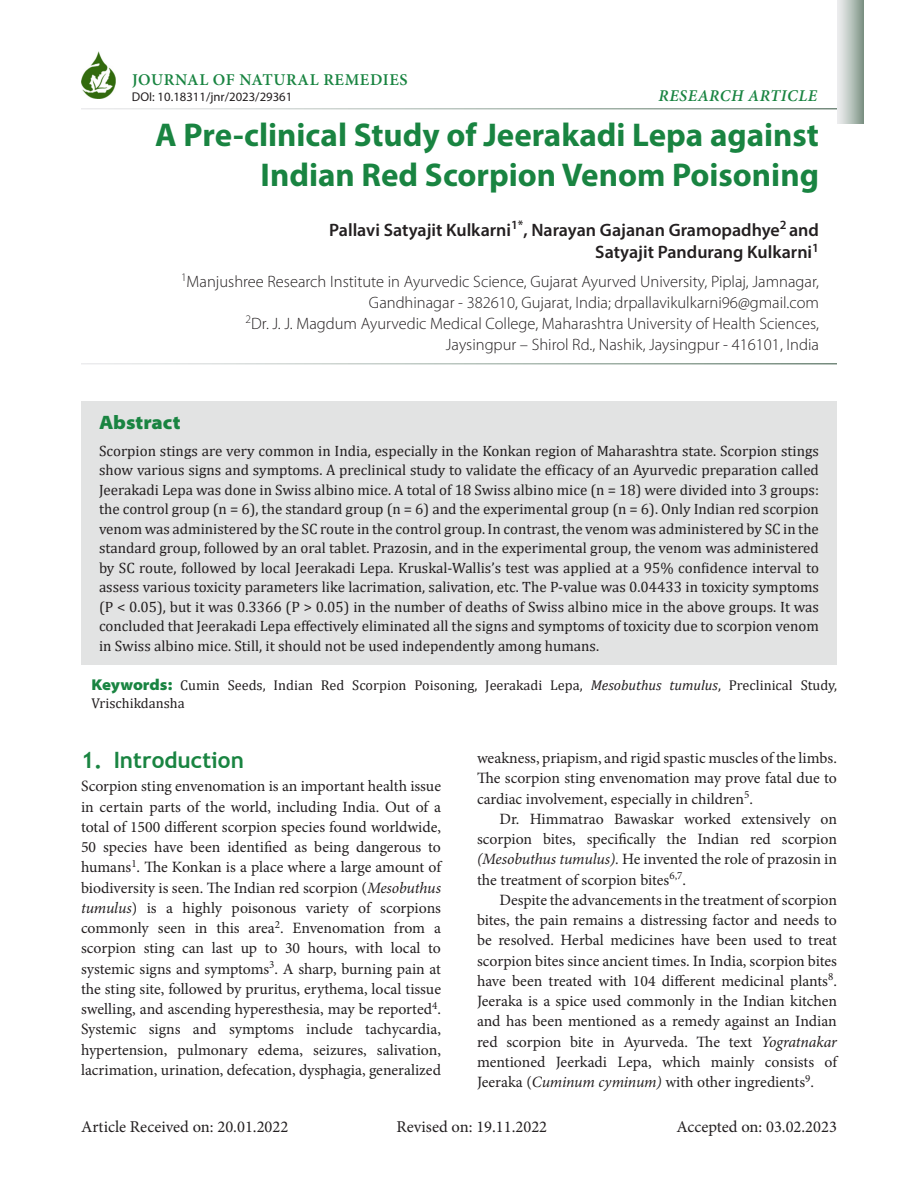
<style>
.page{position:relative;width:918px;height:1188px;background:#fff}
.page>*{position:absolute;margin:0;border:0;box-sizing:border-box;transform-origin:0 0}
.Chapter_Name{font:700 33px/40.5px "Myriad Pro";color:#198441;text-align:right}
.Keyword{font:700 22.5px "Trebuchet MS";color:#198441}
.Abstract-head{font:900 semi-expanded 19.5px "Myriad Pro";color:#198441}
.Author_Name{font:600 18px/22.5px "Myriad Pro";color:#231f20;text-align:right}
.Affiliation{font:300 16.5px/21px "Myriad Pro";color:#231f20;text-align:right}
.Body_Text_1st_para{font:16.5px "Minion Pro";color:#231f20}
.Jrnl_Name{font:600 16.5px "Minion Pro";letter-spacing:.035em;color:#198441}
.Jrnl_Name-2{font:italic 600 16.5px "Minion Pro";letter-spacing:.035em;color:#198441}
.Text{font:15.75px/20.2px "Minion Pro";color:#231f20;text-align:justify}
.Text_Ind{font:15.75px/20.2px "Minion Pro";color:#231f20;text-align:justify}
.Abstract-text{font:15px/19.5px "Cambria";color:#231f20;text-align:justify}
.Keyword-2{font:14.25px/18.8px "Cambria";color:#231f20}
.t1{font:12.75px "Myriad Pro";color:#231f20}
.s1{font-family:"Myriad Pro";font-weight:900;font-stretch:semi-expanded;font-size:15.75px;color:#198441}
.s2{font-style:italic}
</style>
<div class="page">
<svg style="left:837px;top:0;width:27px;height:123px;background:#b8c3bd"></svg>
<img style="left:81px;top:52px;width:35px;height:46px">
<div style="left:81px;top:401px;width:756px;height:263px;background:#e2e3e3"></div>
<p class="Jrnl_Name" style="left:132px;top:68px;width:277px">JOURNAL OF NATURAL REMEDIES</p>
<p class="t1" style="left:132px;top:89px;width:162px">DOI: 10.18311/jnr/2023/29361</p>
<p class="Jrnl_Name-2" style="left:659px;top:84px;width:160px">RESEARCH ARTICLE</p>
<p class="Chapter_Name" style="left:155px;top:113px;width:665px">A Pre-clinical Study of Jeerakadi Lepa against<br>Indian Red Scorpion Venom Poisoning</p>
<p class="Author_Name" style="left:329px;top:218px;width:491px">Pallavi Satyajit Kulkarni<sup>1*</sup>, Narayan Gajanan Gramopadhye<sup>2</sup> and<br>Satyajit Pandurang Kulkarni<sup>1</sup></p>
<p class="Affiliation" style="left:181px;top:270px;width:639px"><sup>1</sup>Manjushree Research Institute in Ayurvedic Science, Gujarat Ayurved University, Piplaj, Jamnagar, Gandhinagar - 382610, Gujarat, India; drpallavikulkarni96@gmail.com<br><sup>2</sup>Dr. J. J. Magdum Ayurvedic Medical College, Maharashtra University of Health Sciences, Jaysingpur – Shirol Rd., Nashik, Jaysingpur - 416101, India</p>
<p class="Abstract-head" style="left:99px;top:409px;width:83px">Abstract</p>
<p class="Abstract-text" style="left:99px;top:441px;width:722px">Scorpion stings are very common in India, especially in the Konkan region of Maharashtra state. Scorpion stings show various signs and symptoms. A preclinical study to validate the efficacy of an Ayurvedic preparation called Jeerakadi Lepa was done in Swiss albino mice. A total of 18 Swiss albino mice (n = 18) were divided into 3 groups: the control group (n = 6), the standard group (n = 6) and the experimental group (n = 6). Only Indian red scorpion venom was administered by the SC route in the control group. In contrast, the venom was administered by SC in the standard group, followed by an oral tablet. Prazosin, and in the experimental group, the venom was administered by SC route, followed by local Jeerakadi Lepa. Kruskal-Wallis’s test was applied at a 95% confidence interval to assess various toxicity parameters like lacrimation, salivation, etc. The P-value was 0.04433 in toxicity symptoms (P &lt; 0.05), but it was 0.3366 (P &gt; 0.05) in the number of deaths of Swiss albino mice in the above groups. It was concluded that Jeerakadi Lepa effectively eliminated all the signs and symptoms of toxicity due to scorpion venom in Swiss albino mice. Still, it should not be used independently among humans.</p>
<p class="Keyword-2" style="left:92px;top:675px;width:747px"><span class="s1">Keywords:</span> Cumin Seeds, Indian Red Scorpion Poisoning, Jeerakadi Lepa, <span class="s2">Mesobuthus tumulus</span>, Preclinical Study,<br>Vrischikdansha</p>
<p class="Keyword" style="left:81px;top:746px;width:164px">1. Introduction</p>
<p class="Text" style="left:81px;top:776px;width:362px">Scorpion sting envenomation is an important health issue in certain parts of the world, including India. Out of a total of 1500 different scorpion species found worldwide, 50 species have been identified as being dangerous to humans<sup>1</sup>. The Konkan is a place where a large amount of biodiversity is seen. The Indian red scorpion (<span class="s2">Mesobuthus tumulus</span>) is a highly poisonous variety of scorpions commonly seen in this area<sup>2</sup>. Envenomation from a scorpion sting can last up to 30 hours, with local to systemic signs and symptoms<sup>3</sup>. A sharp, burning pain at the sting site, followed by pruritus, erythema, local tissue swelling, and ascending hyperesthesia, may be reported<sup>4</sup>.<br>Systemic signs and symptoms include tachycardia, hypertension, pulmonary edema, seizures, salivation, lacrimation, urination, defecation, dysphagia, generalized</p>
<p class="Text" style="left:477px;top:748px;width:361px">weakness, priapism, and rigid spastic muscles of the limbs.<br>The scorpion sting envenomation may prove fatal due to cardiac involvement, especially in children<sup>5</sup>.</p>
<p class="Text_Ind" style="left:477px;top:809px;width:362px;text-indent:22px">Dr. Himmatrao Bawaskar worked extensively on scorpion bites, specifically the Indian red scorpion <span class="s2">(Mesobuthus tumulus).</span> He invented the role of prazosin in the treatment of scorpion bites<sup>6,7</sup>.</p>
<p class="Text_Ind" style="left:477px;top:890px;width:362px;text-indent:22px">Despite the advancements in the treatment of scorpion bites, the pain remains a distressing factor and needs to be resolved. Herbal medicines have been used to treat scorpion bites since ancient times. In India, scorpion bites have been treated with 104 different medicinal plants<sup>8</sup>.<br>Jeeraka is a spice used commonly in the Indian kitchen and has been mentioned as a remedy against an Indian red scorpion bite in Ayurveda. The text <span class="s2">Yogratnakar </span>mentioned Jeerkadi Lepa, which mainly consists of Jeeraka (<span class="s2">Cuminum cyminum)</span> with other ingredients<sup>9</sup>.</p>
<p class="Body_Text_1st_para" style="left:81px;top:1116px;width:209px">Article Received on: 20.01.2022</p>
<p class="Body_Text_1st_para" style="left:396px;top:1116px;width:152px">Revised on: 19.11.2022</p>
<p class="Body_Text_1st_para" style="left:676px;top:1116px;width:162px">Accepted on: 03.02.2023</p>
</div>
